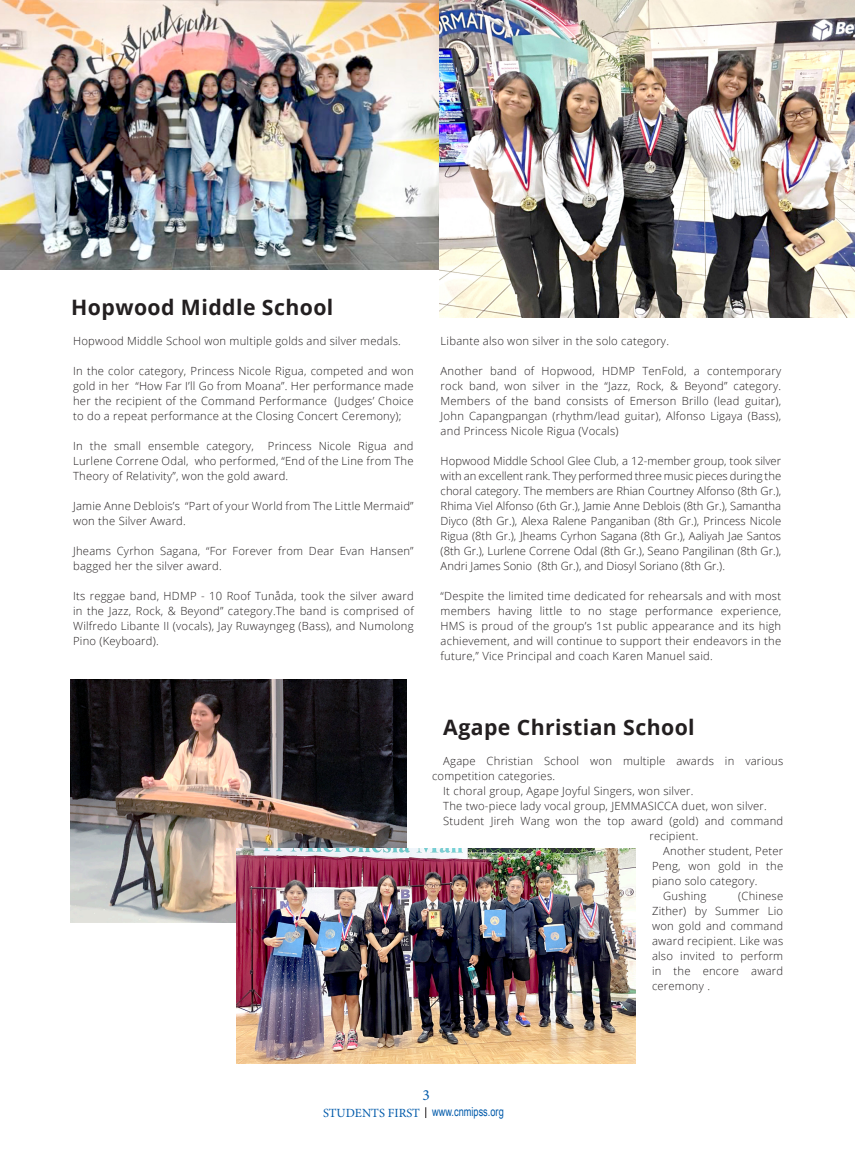
<style>
.page{position:relative;width:855px;height:1152px;background:#fff}
.page>*{position:absolute;margin:0;border:0;box-sizing:border-box;transform-origin:0 0}
.t1{font:700 21.25px "Open Sans";letter-spacing:.02em;color:#231f20}
.t2{font:15.5px "Minion Pro";color:#015aaa}
.t3{font:12.5px "Arial Narrow";color:#015aaa;scale:.9 1}
.t4{font:12.5px "Minion Pro";color:#015aaa}
.t5{font:300 11.25px/15px "Open Sans";letter-spacing:.02em;color:#231f20;text-align:justify}
</style>
<div class="page">
<img style="left:0;top:0;width:439px;height:270px">
<img style="left:439px;top:0;width:416px;height:317px">
<img style="left:70px;top:679px;width:336px;height:243px">
<img style="left:236px;top:849px;width:400px;height:215px">
<p class="t1" style="left:71px;top:292px;width:264px">Hopwood Middle School</p>
<p class="t5" style="left:73px;top:333px;width:329px">Hopwood Middle School won multiple golds and silver medals.</p>
<p class="t5" style="left:73px;top:363px;width:342px">In the color category, Princess Nicole Rigua, competed and won gold in her “How Far I’ll Go from Moana”. Her performance made her the recipient of the Command Performance (Judges’ Choice to do a repeat performance at the Closing Concert Ceremony);</p>
<p class="t5" style="left:73px;top:438px;width:342px">In the small ensemble category, Princess Nicole Rigua and Lurlene Correne Odal, who performed, “End of the Line from The Theory of Relativity”, won the gold award.</p>
<p class="t5" style="left:73px;top:498px;width:342px">Jamie Anne Deblois’s “Part of your World from The Little Mermaid” won the Silver Award.</p>
<p class="t5" style="left:73px;top:543px;width:342px">Jheams Cyrhon Sagana, “For Forever from Dear Evan Hansen” bagged her the silver award.</p>
<p class="t5" style="left:73px;top:588px;width:342px">Its reggae band, HDMP - 10 Roof Tunåda, took the silver award in the Jazz, Rock, &amp; Beyond” category.The band is comprised of Wilfredo Libante II (vocals), Jay Ruwayngeg (Bass), and Numolong Pino (Keyboard).</p>
<p class="t5" style="left:441px;top:333px;width:230px">Libante also won silver in the solo category.</p>
<p class="t5" style="left:441px;top:363px;width:342px">Another band of Hopwood, HDMP TenFold, a contemporary rock band, won silver in the “Jazz, Rock, &amp; Beyond” category.<br>Members of the band consists of Emerson Brillo (lead guitar), John Capangpangan (rhythm/lead guitar), Alfonso Ligaya (Bass), and Princess Nicole Rigua (Vocals)</p>
<p class="t5" style="left:441px;top:453px;width:342px">Hopwood Middle School Glee Club, a 12-member group, took silver with an excellent rank. They performed three music pieces during the choral category. The members are Rhian Courtney Alfonso (8th Gr.), Rhima Viel Alfonso (6th Gr.), Jamie Anne Deblois (8th Gr.), Samantha Diyco (8th Gr.), Alexa Ralene Panganiban (8th Gr.), Princess Nicole Rigua (8th Gr.), Jheams Cyrhon Sagana (8th Gr.), Aaliyah Jae Santos (8th Gr.), Lurlene Correne Odal (8th Gr.), Seano Pangilinan (8th Gr.), Andri James Sonio (8th Gr.), and Diosyl Soriano (8th Gr.).</p>
<p class="t5" style="left:441px;top:588px;width:342px">“Despite the limited time dedicated for rehearsals and with most members having little to no stage performance experience, HMS is proud of the group’s 1st public appearance and its high achievement, and will continue to support their endeavors in the future,” Vice Principal and coach Karen Manuel said.</p>
<p class="t1" style="left:443px;top:712px;width:253px">Agape Christian School</p>
<p class="t5" style="left:432px;top:753px;width:353px;text-indent:11px">Agape Christian School won multiple awards in various competition categories.</p>
<p class="t5" style="left:443px;top:783px;width:252px">It choral group, Agape Joyful Singers, won silver.</p>
<p class="t5" style="left:443px;top:798px;width:325px">The two-piece lady vocal group, JEMMASICCA duet, won silver.</p>
<p class="t5" style="left:649px;top:813px;width:135px;text-indent:-206px">Student Jireh Wang won the top award (gold) and command recipient.</p>
<p class="t5" style="left:652px;top:843px;width:133px;text-indent:11px">Another student, Peter Peng, won gold in the piano solo category.</p>
<p class="t5" style="left:663px;top:888px;width:45px">Gushing</p>
<p class="t5" style="left:652px;top:888px;width:133px;text-indent:86px">(Chinese Zither) by Summer Lio won gold and command award recipient. Like was also invited to perform in the encore award ceremony .</p>
<p class="t2" style="left:423px;top:1085px;width:9px">3</p>
<p class="t4" style="left:323px;top:1105px;width:98px">STUDENTS FIRST</p>
<p class="t3" style="left:432px;top:1103px;width:81px">www.cnmipss.org</p>
</div>
